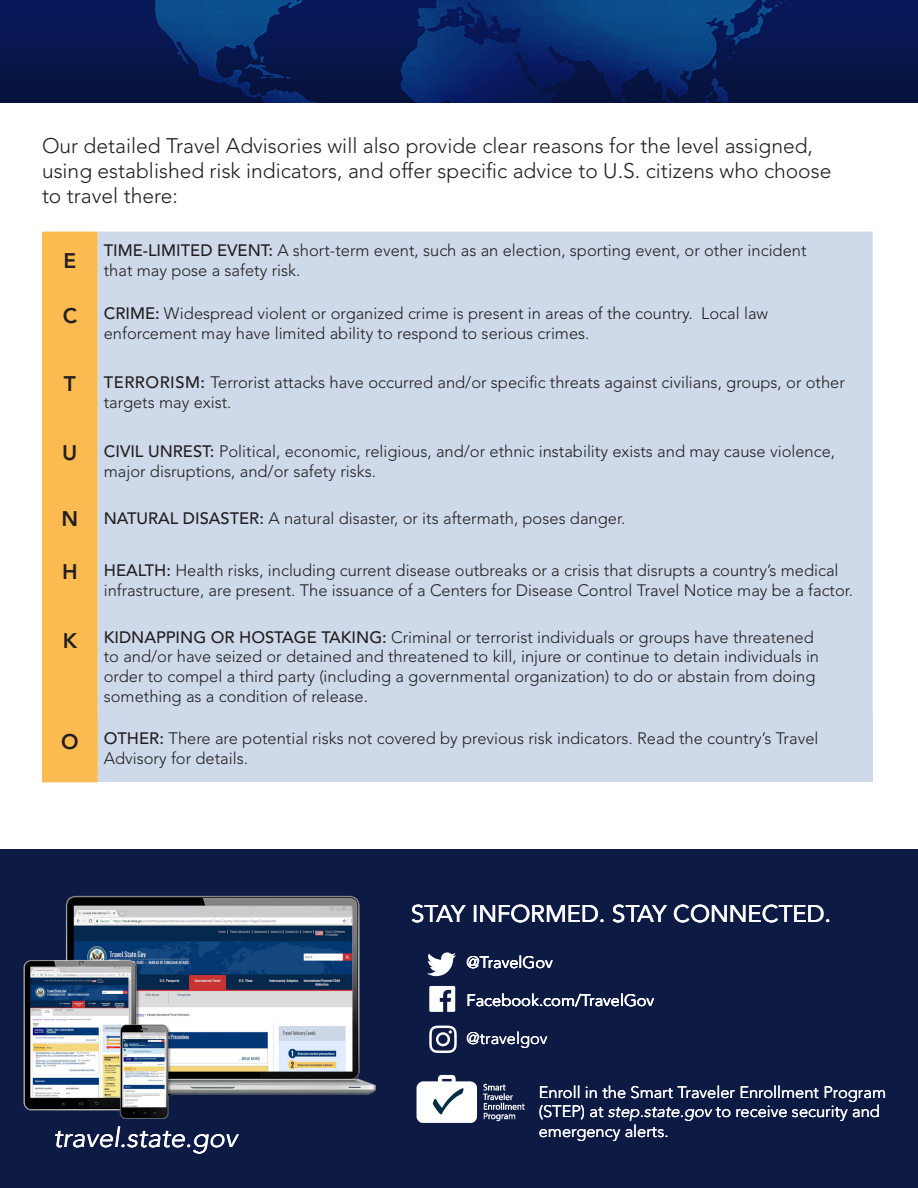
<style>
.page{position:relative;width:918px;height:1188px;background:#fff}
.page>*{position:absolute;margin:0;border:0;box-sizing:border-box;transform-origin:0 0}
.t1{font:italic 300 27px "Avenir";color:#fff}
.t2{font:24px "Avenir";color:#fff}
.t3{font:300 21px/25.2px "Avenir";color:#231f20}
.t4{font:800 21px "Avenir";color:#231f20}
.t5{font:300 16.5px/19.8px "Avenir";color:#231f20}
.t6{font:300 16.5px/19.8px "Avenir";color:#fff}
.s1{font-weight:500}
.s2{font-style:italic}
</style>
<div class="page">
<div style="left:0;top:849px;width:918px;height:339px;background:#0d1a43"></div>
<div style="left:42px;top:232px;width:56px;height:550px;background:#fcbb50"></div>
<div style="left:98px;top:232px;width:775px;height:481px;background:#cedaea"></div>
<div style="left:98px;top:713px;width:775px;height:69px;background:#cedaea"></div>
<svg style="left:0;top:0;width:918px;height:103px;background:#07215b"></svg>
<svg style="left:432px;top:952px;width:24px;height:24px"></svg>
<svg style="left:432px;top:986px;width:23px;height:26px"></svg>
<img style="left:432px;top:1074px;width:93px;height:49px">
<img style="left:23px;top:895px;width:409px;height:228px">
<svg style="left:429px;top:1026px;width:28px;height:27px"></svg>
<p class="t3" style="left:42px;top:133px;width:791px">Our detailed Travel Advisories will also provide clear reasons for the level assigned, using established risk indicators, and offer specific advice to U.S. citizens who choose to travel there:</p>
<p class="t4" style="left:63px;top:248px;width:14px">E</p>
<p class="t5" style="left:104px;top:241px;width:704px"><span class="s1">TIME-LIMITED EVENT:</span> A short-term event, such as an election, sporting event, or other incident that may pose a safety risk.</p>
<p class="t4" style="left:63px;top:303px;width:16px">C</p>
<p class="t5" style="left:104px;top:304px;width:666px"><span class="s1">CRIME:</span> Widespread violent or organized crime is present in areas of the country. Local law enforcement may have limited ability to respond to serious crimes.</p>
<p class="t4" style="left:64px;top:371px;width:14px">T</p>
<p class="t5" style="left:104px;top:373px;width:743px"><span class="s1">TERRORISM:</span> Terrorist attacks have occurred and/or specific threats against civilians, groups, or other targets may exist.</p>
<p class="t4" style="left:62px;top:440px;width:17px">U</p>
<p class="t5" style="left:104px;top:442px;width:733px"><span class="s1">CIVIL UNREST:</span> Political, economic, religious, and/or ethnic instability exists and may cause violence, major disruptions, and/or safety risks.</p>
<p class="t4" style="left:62px;top:506px;width:18px">N</p>
<p class="t5" style="left:104px;top:509px;width:523px"><span class="s1">NATURAL DISASTER:</span> A natural disaster, or its aftermath, poses danger.</p>
<p class="t4" style="left:62px;top:559px;width:17px">H</p>
<p class="t5" style="left:104px;top:561px;width:751px"><span class="s1">HEALTH:</span> Health risks, including current disease outbreaks or a crisis that disrupts a country’s medical infrastructure, are present. The issuance of a Centers for Disease Control Travel Notice may be a factor.</p>
<p class="t4" style="left:63px;top:629px;width:16px">K</p>
<p class="t5" style="left:104px;top:627px;width:717px"><span class="s1">KIDNAPPING OR HOSTAGE TAKING:</span> Criminal or terrorist individuals or groups have threatened to and/or have seized or detained and threatened to kill, injure or continue to detain individuals in order to compel a third party (including a governmental organization) to do or abstain from doing something as a condition of release.</p>
<p class="t4" style="left:61px;top:729px;width:19px">O</p>
<p class="t5" style="left:104px;top:729px;width:716px"><span class="s1">OTHER:</span> There are potential risks not covered by previous risk indicators. Read the country’s Travel<br>Advisory for details.</p>
<p class="t1" style="left:54px;top:1122px;width:185px">travel.state.gov</p>
<p class="t2" style="left:411px;top:900px;width:421px">STAY INFORMED. STAY CONNECTED.</p>
<p class="t6" style="left:467px;top:953px;width:88px">@TravelGov</p>
<p class="t6" style="left:467px;top:990px;width:189px">Facebook.com/TravelGov</p>
<p class="t6" style="left:467px;top:1028px;width:83px">@travelgov</p>
<p class="t6" style="left:539px;top:1082px;width:349px">Enroll in the Smart Traveler Enrollment Program (STEP) at <span class="s2">step.state.gov</span> to receive security and emergency alerts.</p>
</div>
